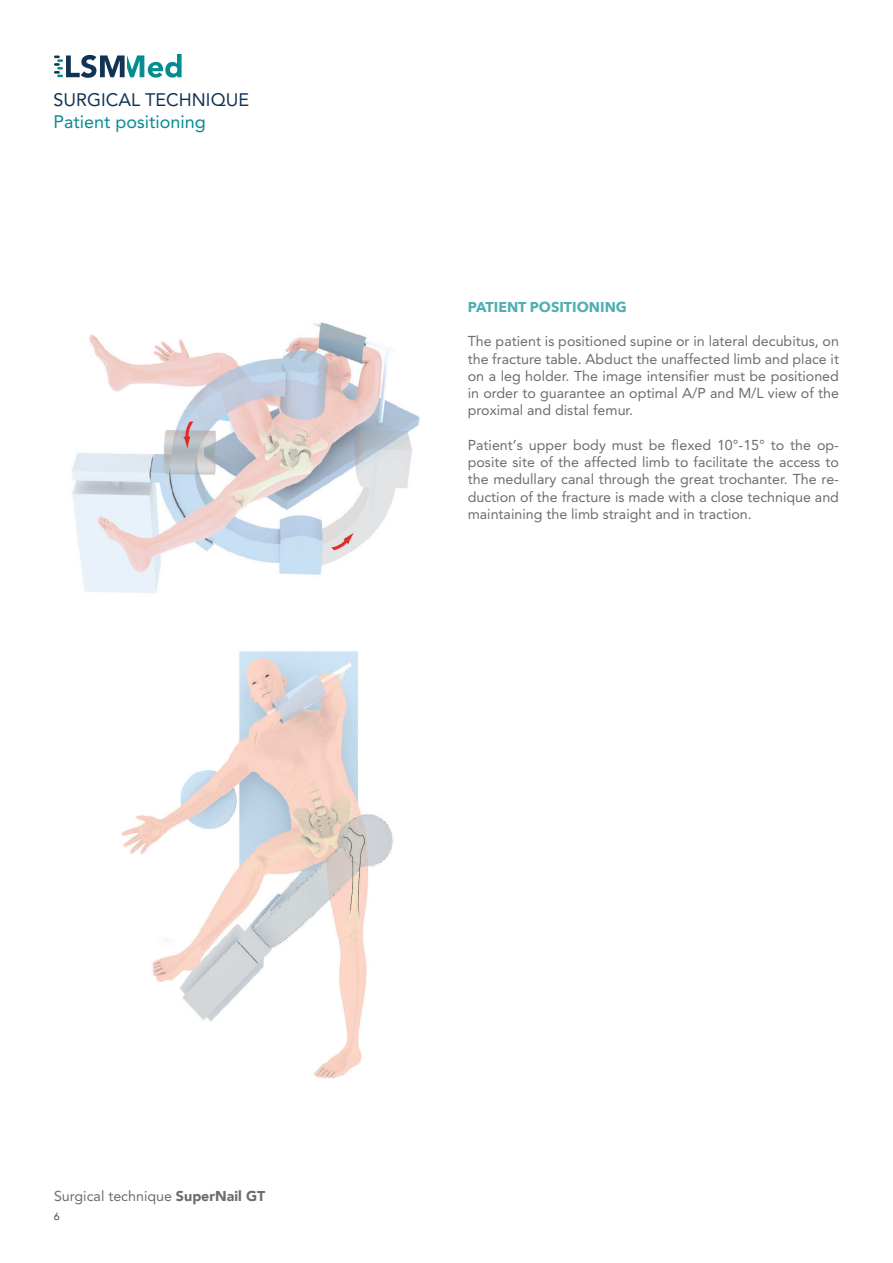
<style>
.page{position:relative;width:893px;height:1263px;background:#fff}
.page>*{position:absolute;margin:0;border:0;box-sizing:border-box;transform-origin:0 0}
.t1{font:18px "Avenir";color:#058c91}
.t2{font:18px "Avenir";color:#123354}
.t3{font:14.25px/17.2px "Avenir";color:#6c6d70;text-align:justify}
.t4{font:700 14.25px "Avenir Next";color:#50afb2}
.t5{font:300 10.5px "Avenir";color:#231f20}
.s1{font-weight:900}
</style>
<div class="page">
<svg style="left:54px;top:54px;width:128px;height:24px"></svg>
<img style="left:72px;top:322px;width:348px;height:271px">
<img style="left:121px;top:651px;width:272px;height:428px">
<p class="t2" style="left:54px;top:86px;width:197px">SURGICAL TECHNIQUE</p>
<p class="t1" style="left:54px;top:109px;width:154px">Patient positioning</p>
<p class="t4" style="left:468px;top:295px;width:161px">PATIENT POSITIONING</p>
<p class="t3" style="left:468px;top:333px;width:373px">The patient is positioned supine or in lateral decubitus, on the fracture table. Abduct the unaffected limb and place it on a leg holder. The image intensifier must be positioned in order to guarantee an optimal A/P and M/L view of the proximal and distal femur.</p>
<p class="t3" style="left:468px;top:437px;width:373px">Patient’s upper body must be flexed 10°-15° to the op&shy;posite site of the affected limb to facilitate the access to the medullary canal through the great trochanter. The re&shy;duction of the fracture is made with a close technique and maintaining the limb straight and in traction.</p>
<p class="t3" style="left:54px;top:1188px;width:213px">Surgical technique <span class="s1">SuperNail GT</span></p>
<p class="t5" style="left:54px;top:1210px;width:7px">6</p>
</div>
